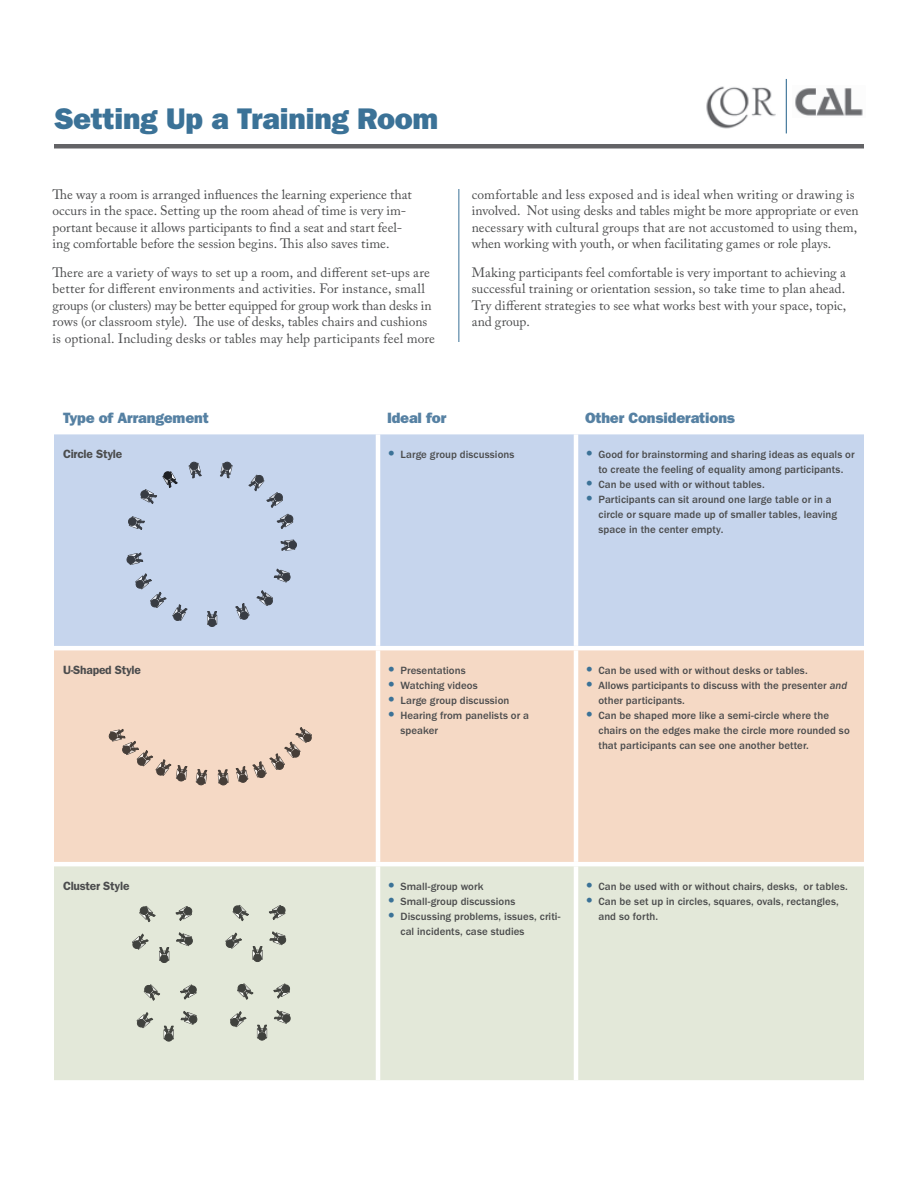
<style>
.page{position:relative;width:918px;height:1188px;background:#fff}
.page>*{position:absolute;margin:0;border:0;box-sizing:border-box;transform-origin:0 0}
.t1{font:30px "ITC Franklin Gothic Std Hvy";letter-spacing:-.01em;color:#3b7297}
.t2{font:15px "ITC Franklin Gothic Std Hvy";letter-spacing:-.01em;color:#5681a3}
.t3{font:13.5px/16.5px "Adobe Caslon Pro";letter-spacing:.005em;color:#4b4c4d}
.t4{font:600 12px "ITC Franklin Gothic Std";letter-spacing:-.02em;color:#4b4c4d}
.t5{font:500 10.8px/15px "ITC Franklin Gothic Std";letter-spacing:.005em;color:#4b4c4d}
.s1{font-family:"ITC Franklin Gothic Std Hvy";font-weight:400;font-size:14.25px;color:#3b7297}
.s2{font-family:"ITC Franklin Gothic Std Med It";font-weight:400}
</style>
<div class="page">
<hr style="left:54px;top:144px;width:810px;height:4px;background:#636366">
<img style="left:706px;top:86px;width:70px;height:43px">
<img style="left:795px;top:88px;width:68px;height:28px">
<hr style="left:786px;top:79px;width:1px;height:54px;background:#3b7297">
<div style="left:54px;top:434px;width:810px;height:212px;background:#c6d5ed"></div>
<div style="left:54px;top:650px;width:810px;height:212px;background:#f5d9c5"></div>
<div style="left:54px;top:866px;width:810px;height:214px;background:#e3e8d9"></div>
<hr style="left:376px;top:434px;width:4px;height:212px;background:#fff">
<hr style="left:574px;top:434px;width:4px;height:212px;background:#fff">
<hr style="left:376px;top:650px;width:4px;height:212px;background:#fff">
<hr style="left:574px;top:650px;width:4px;height:212px;background:#fff">
<hr style="left:376px;top:866px;width:4px;height:214px;background:#fff">
<hr style="left:574px;top:866px;width:4px;height:214px;background:#fff">
<hr style="left:458px;top:189px;width:1px;height:153px;background:#3b7297">
<svg style="left:108px;top:728px;width:80px;height:55px;background:#ddc4b3"></svg>
<svg style="left:195px;top:768px;width:13px;height:18px"></svg>
<svg style="left:217px;top:769px;width:12px;height:17px"></svg>
<svg style="left:235px;top:726px;width:78px;height:57px;background:#dec5b3"></svg>
<svg style="left:225px;top:932px;width:18px;height:17px"></svg>
<svg style="left:232px;top:904px;width:18px;height:18px"></svg>
<svg style="left:269px;top:930px;width:18px;height:16px"></svg>
<svg style="left:268px;top:904px;width:18px;height:17px"></svg>
<svg style="left:252px;top:946px;width:11px;height:17px"></svg>
<svg style="left:131px;top:933px;width:19px;height:17px"></svg>
<svg style="left:139px;top:905px;width:18px;height:18px"></svg>
<svg style="left:175px;top:905px;width:18px;height:17px"></svg>
<svg style="left:159px;top:931px;width:35px;height:33px"></svg>
<svg style="left:229px;top:1010px;width:18px;height:18px"></svg>
<svg style="left:236px;top:983px;width:18px;height:18px"></svg>
<svg style="left:272px;top:983px;width:19px;height:17px"></svg>
<svg style="left:256px;top:1009px;width:36px;height:33px"></svg>
<svg style="left:136px;top:1011px;width:18px;height:18px"></svg>
<svg style="left:143px;top:984px;width:18px;height:18px"></svg>
<svg style="left:180px;top:1010px;width:18px;height:15px"></svg>
<svg style="left:179px;top:984px;width:18px;height:17px"></svg>
<svg style="left:163px;top:1025px;width:11px;height:18px"></svg>
<svg style="left:126px;top:552px;width:18px;height:14px"></svg>
<svg style="left:234px;top:602px;width:16px;height:18px"></svg>
<svg style="left:256px;top:589px;width:18px;height:18px"></svg>
<svg style="left:135px;top:572px;width:54px;height:50px;background:#b4c1d7"></svg>
<svg style="left:273px;top:568px;width:19px;height:15px"></svg>
<svg style="left:206px;top:611px;width:12px;height:17px"></svg>
<svg style="left:280px;top:539px;width:18px;height:13px"></svg>
<svg style="left:247px;top:474px;width:47px;height:56px;background:#b4c1d6"></svg>
<svg style="left:219px;top:461px;width:14px;height:18px"></svg>
<svg style="left:128px;top:461px;width:75px;height:70px;background:#b9c7dd"></svg>
<h1 class="t1" style="left:54px;top:101px;width:386px">Setting Up a Training Room</h1>
<p class="t3" style="left:53px;top:186px;width:361px">The way a room is arranged influences the learning experience that occurs in the space. Setting up the room ahead of time is very im&shy;portant because it allows participants to find a seat and start feel&shy;ing comfortable before the session begins. This also saves time.</p>
<p class="t3" style="left:53px;top:264px;width:384px">There are a variety of ways to set up a room, and different set-ups are better for different environments and activities. For instance, small groups (or clusters) may be better equipped for group work than desks in rows (or classroom style). The use of desks, tables chairs and cushions is optional. Including desks or tables may help participants feel more</p>
<p class="t3" style="left:472px;top:186px;width:389px">comfortable and less exposed and is ideal when writing or drawing is involved. Not using desks and tables might be more appropriate or even necessary with cultural groups that are not accustomed to using them, when working with youth, or when facilitating games or role plays.</p>
<p class="t3" style="left:472px;top:264px;width:376px;text-align:justify">Making participants feel comfortable is very important to achieving a successful training or orientation session, so take time to plan ahead.<br>Try different strategies to see what works best with your space, topic, and group.</p>
<p class="t2" style="left:63px;top:409px;width:147px">Type of Arrangement</p>
<p class="t2" style="left:387px;top:409px;width:61px">Ideal for</p>
<p class="t2" style="left:585px;top:409px;width:152px">Other Considerations</p>
<p class="t4" style="left:63px;top:447px;width:61px">Circle Style</p>
<p class="t5" style="left:387px;top:447px;width:129px"><span class="s1">•</span> Large group discussions</p>
<p class="t5" style="left:585px;top:447px;width:271px;text-align:center"><span class="s1">•</span> Good for brainstorming and sharing ideas as equals or to create the feeling of equality among participants.</p>
<p class="t5" style="left:585px;top:477px;width:181px"><span class="s1">•</span> Can be used with or without tables.</p>
<p class="t5" style="left:598px;top:492px;width:240px;text-indent:-14px"><span class="s1">•</span> Participants can sit around one large table or in a circle or square made up of smaller tables, leaving space in the center empty.</p>
<p class="t4" style="left:63px;top:663px;width:80px">U-Shaped Style</p>
<p class="t5" style="left:387px;top:663px;width:80px"><span class="s1">•</span> Presentations</p>
<p class="t5" style="left:387px;top:678px;width:92px"><span class="s1">•</span> Watching videos</p>
<p class="t5" style="left:387px;top:693px;width:124px"><span class="s1">•</span> Large group discussion</p>
<p class="t5" style="left:400px;top:708px;width:130px;text-indent:-14px"><span class="s1">•</span> Hearing from panelists or a speaker</p>
<p class="t5" style="left:585px;top:663px;width:224px"><span class="s1">•</span> Can be used with or without desks or tables.</p>
<p class="t5" style="left:598px;top:678px;width:250px;text-indent:-14px"><span class="s1">•</span> Allows participants to discuss with the presenter <span class="s2">and </span>other participants.</p>
<p class="t5" style="left:598px;top:708px;width:253px;text-indent:-14px"><span class="s1">•</span> Can be shaped more like a semi-circle where the chairs on the edges make the circle more rounded so that participants can see one another better.</p>
<p class="t4" style="left:63px;top:879px;width:68px">Cluster Style</p>
<p class="t5" style="left:387px;top:879px;width:98px"><span class="s1">•</span> Small-group work</p>
<p class="t5" style="left:387px;top:894px;width:130px"><span class="s1">•</span> Small-group discussions</p>
<p class="t5" style="left:400px;top:909px;width:162px;text-indent:-14px"><span class="s1">•</span> Discussing problems, issues, criti&shy;cal incidents, case studies</p>
<p class="t5" style="left:585px;top:879px;width:264px"><span class="s1">•</span> Can be used with or without chairs, desks, or tables.</p>
<p class="t5" style="left:598px;top:894px;width:242px;text-indent:-14px"><span class="s1">•</span> Can be set up in circles, squares, ovals, rectangles, and so forth.</p>
</div>
